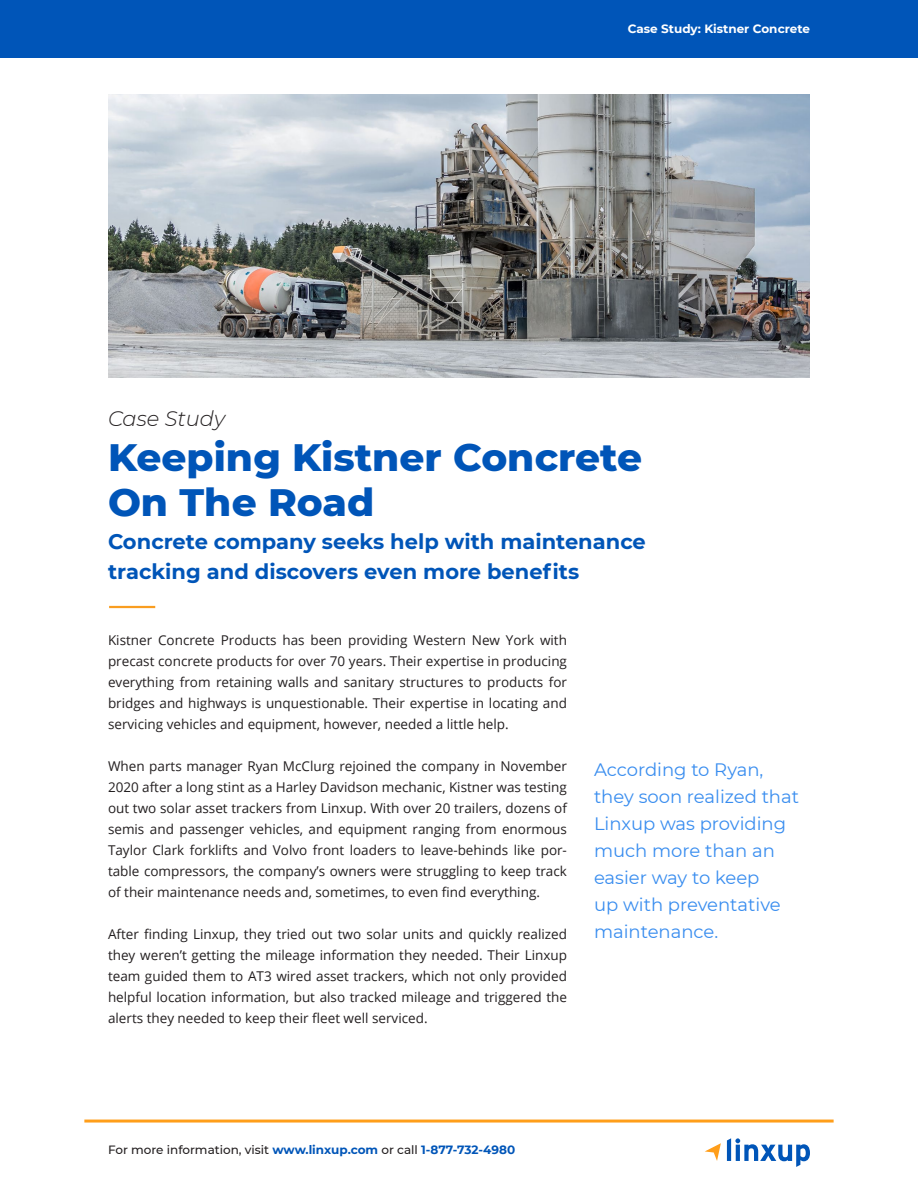
<style>
.page{position:relative;width:918px;height:1188px;background:#fff}
.page>*{position:absolute;margin:0;border:0;box-sizing:border-box;transform-origin:0 0}
.t1{font:800 39px/45px "Montserrat";color:#0055b8}
.t2{font:700 21px/30px "Montserrat";color:#0055b8}
.t3{font:italic 300 21px "Montserrat";color:#231f20}
.t4{font:18px/27px "Montserrat";color:#398def}
.t5{font:13.5px/21px "Open Sans";color:#231f20;text-align:justify}
.t6{font:500 12px "Montserrat";color:#231f20}
.t7{font:700 12px "Montserrat";color:#fff}
.s1{font-weight:700;color:#0055b8}
</style>
<div class="page">
<svg style="left:727px;top:1138px;width:83px;height:29px"></svg>
<svg style="left:705px;top:1143px;width:16px;height:18px"></svg>
<div style="left:0;top:0;width:918px;height:57px;background:#0055b8"></div>
<hr style="left:84px;top:1120px;width:750px;height:3px;background:#ff9e1a">
<hr style="left:109px;top:606px;width:46px;height:2px;background:#f99d20">
<img style="left:108px;top:94px;width:702px;height:283px">
<p class="t7" style="left:628px;top:20px;width:184px">Case Study: Kistner Concrete</p>
<h2 class="t3" style="left:108px;top:405px;width:119px">Case Study</h2>
<h1 class="t1" style="left:108px;top:433px;width:536px">Keeping Kistner Concrete<br>On The Road</h1>
<h2 class="t2" style="left:108px;top:526px;width:539px">Concrete company seeks help with maintenance tracking and discovers even more benefits</h2>
<p class="t5" style="left:108px;top:629px;width:461px">Kistner Concrete Products has been providing Western New York with precast concrete products for over 70 years. Their expertise in producing everything from retaining walls and sanitary structures to products for bridges and highways is unquestionable. Their expertise in locating and servicing vehicles and equipment, however, needed a little help.</p>
<p class="t5" style="left:108px;top:755px;width:461px">When parts manager Ryan McClurg rejoined the company in November 2020 after a long stint as a Harley Davidson mechanic, Kistner was testing out two solar asset trackers from Linxup. With over 20 trailers, dozens of semis and passenger vehicles, and equipment ranging from enormous Taylor Clark forklifts and Volvo front loaders to leave-behinds like por&shy;table compressors, the company’s owners were struggling to keep track of their maintenance needs and, sometimes, to even find everything.</p>
<p class="t5" style="left:108px;top:923px;width:461px">After finding Linxup, they tried out two solar units and quickly realized they weren’t getting the mileage information they needed. Their Linxup team guided them to AT3 wired asset trackers, which not only provided helpful location information, but also tracked mileage and triggered the alerts they needed to keep their fleet well serviced.</p>
<h3 class="t4" style="left:594px;top:755px;width:207px">According to Ryan, they soon realized that<br>Linxup was providing much more than an easier way to keep<br>up with preventative maintenance.</h3>
<p class="t6" style="left:108px;top:1142px;width:409px">For more information, visit <span class="s1">www.linxup.com</span> or call <span class="s1">1-877-732-4980</span></p>
</div>
